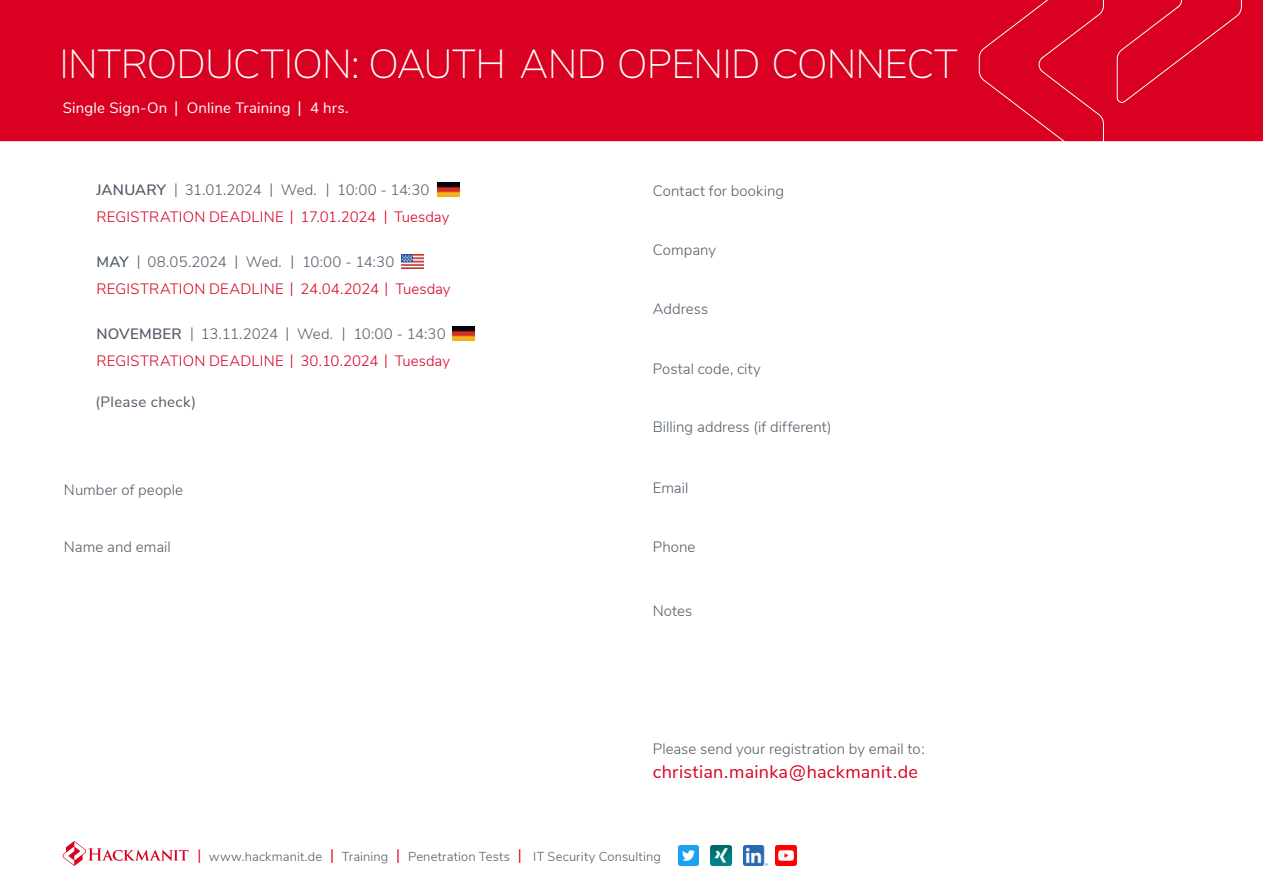
<style>
.page{position:relative;width:1263px;height:893px;background:#fff}
.page>*{position:absolute;margin:0;border:0;box-sizing:border-box;transform-origin:0 0}
.t1{font:200 40.5px "Nunito Sans";letter-spacing:-.02em;color:#fff}
.t2{font:18px "Nunito Sans";letter-spacing:.015em;color:#d90022}
.t3{font:300 15px/27px "Nunito Sans";letter-spacing:.005em;color:#d90022}
.t4{font:300 15px "Nunito Sans";letter-spacing:.005em;color:#535d68}
.t5{font:15px "Nunito Sans";letter-spacing:.015em;color:#fff}
.t6{font:15px "Nunito Sans";letter-spacing:.025em;color:#535d68}
.t7{font:300 12.9px "Nunito Sans";letter-spacing:.01em;color:#535d68}
.s1{font-size:16.5px}
.s2{font-weight:600;color:#535d68}
.s3{color:#535d68}
.s4{font-weight:400;font-size:15px;color:#d90022}
.s5{font-weight:400;font-size:15.3px;color:#d90022}
</style>
<div class="page">
<div style="left:0;top:0;width:1263px;height:141px;background:#d90022"></div>
<div style="left:978px;top:0;width:126px;height:141px;background:#d90022"></div>
<div style="left:1116px;top:0;width:126px;height:103px;background:#d90022"></div>
<svg style="left:63px;top:841px;width:126px;height:25px"></svg>
<img style="left:743px;top:845px;width:25px;height:21px">
<img style="left:678px;top:845px;width:20px;height:21px">
<img style="left:711px;top:845px;width:20px;height:21px">
<img style="left:776px;top:845px;width:20px;height:21px">
<img style="left:437px;top:183px;width:22px;height:13px">
<img style="left:402px;top:255px;width:22px;height:13px">
<img style="left:452px;top:327px;width:23px;height:13px">
<h1 class="t1" style="left:60px;top:35px;width:900px">INTRODUCTION: OAUTH AND OPENID CONNECT</h1>
<p class="t5" style="left:63px;top:96px;width:287px">Single Sign-On <span class="s1">|</span> Online Training <span class="s1">|</span> 4 hrs.</p>
<p class="t3" style="left:97px;top:176px;width:354px"><span class="s2">JANUARY</span> <span class="s3">| 31.01.2024 | Wed. | 10:00 - 14:30<br></span>REGISTRATION DEADLINE | 17.01.2024 | Tuesday</p>
<p class="t3" style="left:97px;top:248px;width:355px"><span class="s2">MAY</span> <span class="s3">| 08.05.2024 | Wed. | 10:00 - 14:30<br></span>REGISTRATION DEADLINE | 24.04.2024 | Tuesday</p>
<p class="t3" style="left:97px;top:320px;width:355px"><span class="s2">NOVEMBER</span> <span class="s3">| 13.11.2024 | Wed. | 10:00 - 14:30<br></span>REGISTRATION DEADLINE | 30.10.2024 | Tuesday</p>
<p class="t4" style="left:653px;top:180px;width:133px">Contact for booking</p>
<p class="t4" style="left:653px;top:239px;width:65px">Company</p>
<p class="t4" style="left:653px;top:298px;width:57px">Address</p>
<p class="t4" style="left:653px;top:358px;width:110px">Postal code, city</p>
<p class="t6" style="left:95px;top:391px;width:102px">(Please check)</p>
<p class="t4" style="left:653px;top:416px;width:180px">Billing address (if different)</p>
<p class="t4" style="left:64px;top:479px;width:121px">Number of people</p>
<p class="t4" style="left:653px;top:477px;width:37px">Email</p>
<p class="t4" style="left:64px;top:535px;width:109px">Name and email</p>
<p class="t4" style="left:653px;top:536px;width:44px">Phone</p>
<p class="t4" style="left:653px;top:600px;width:41px">Notes</p>
<p class="t4" style="left:653px;top:738px;width:273px">Please send your registration by email to:</p>
<p class="t2" style="left:653px;top:759px;width:267px">christian.mainka@hackmanit.de</p>
<p class="t7" style="left:197px;top:847px;width:465px"><span class="s4">|</span> www.hackmanit.de <span class="s5">|</span> Training <span class="s5">|</span> Penetration Tests <span class="s5">|</span> IT Security Consulting</p>
</div>
